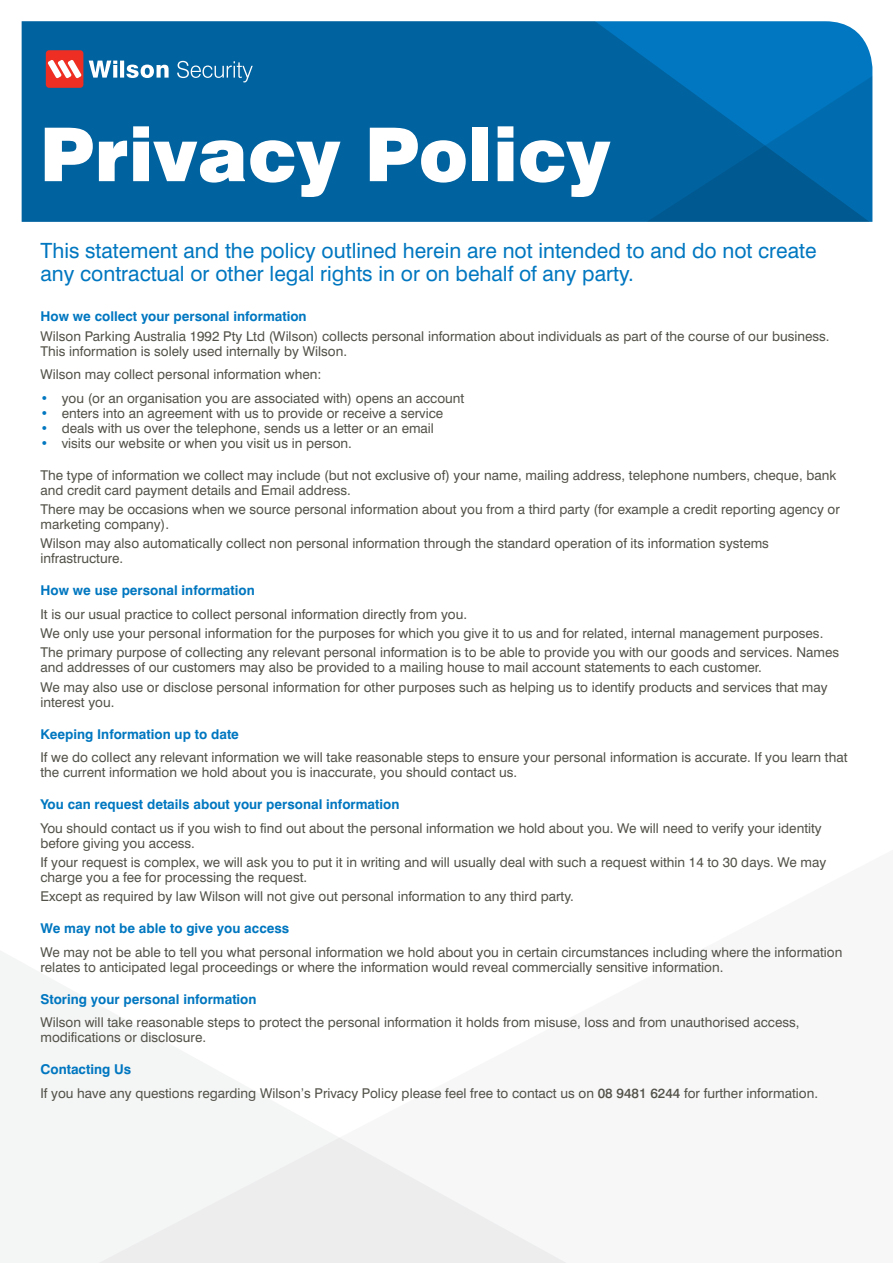
<style>
.page{position:relative;width:893px;height:1263px;background:#fff}
.page>*{position:absolute;margin:0;border:0;box-sizing:border-box;transform-origin:0 0}
.t1{font:900 74.4px "Swiss 721 BT";color:#fff}
.t2{font:21px/22.5px "Swiss 721 BT";color:#0077c0}
.t3{font:13.5px/15px "Swiss 721 BT";color:#535249}
.t4{font:700 13.5px "Swiss 721 BT";color:#0077c0}
.s1{font-weight:700;color:#0077c0}
.s2{color:#0077c0}
.s3{font-weight:500}
</style>
<div class="page">
<div style="left:0;top:951px;width:55px;height:312px;background:#f4f5f5"></div>
<svg style="left:55px;top:981px;width:511px;height:282px;fill:#f4f5f5"></svg>
<div style="left:22px;top:21px;width:839px;height:201px;background:#00629f"></div>
<svg style="left:566px;top:36px;width:306px;height:186px;background:#0068a8"></svg>
<div style="left:46px;top:50px;width:37px;height:38px;background:#ee2e22;border-radius:3px"></div>
<svg style="left:48px;top:60px;width:34px;height:18px"></svg>
<svg style="left:89px;top:61px;width:80px;height:17px"></svg>
<svg style="left:177px;top:61px;width:76px;height:21px;background:#2f7eb0"></svg>
<p class="t1" style="left:40px;top:109px;width:572px">Privacy Policy</p>
<p class="t2" style="left:40px;top:240px;width:778px">This statement and the policy outlined herein are not intended to and do not create any contractual or other legal rights in or on behalf of any party.</p>
<p class="t4" style="left:40px;top:308px;width:268px">How we collect your personal information</p>
<p class="t3" style="left:40px;top:328px;width:791px">Wilson Parking Australia 1992 Pty Ltd (Wilson) collects personal information about individuals as part of the course of our business.<br>This information is solely used internally by Wilson.</p>
<p class="t3" style="left:40px;top:367px;width:283px">Wilson may collect personal information when:</p>
<p class="t3" style="left:40px;top:390px;width:425px"><span class="s1">•</span> you (or an organisation you are associated with) opens an account</p>
<p class="t3" style="left:40px;top:405px;width:404px"><span class="s2">•</span> enters into an agreement with us to provide or receive a service</p>
<p class="t3" style="left:40px;top:420px;width:395px"><span class="s2">•</span> deals with us over the telephone, sends us a letter or an email</p>
<p class="t3" style="left:40px;top:435px;width:313px"><span class="s2">•</span> visits our website or when you visit us in person.</p>
<p class="t3" style="left:40px;top:467px;width:797px">The type of information we collect may include (but not exclusive of) your name, mailing address, telephone numbers, cheque, bank and credit card payment details and Email address.</p>
<p class="t3" style="left:40px;top:502px;width:801px">There may be occasions when we source personal information about you from a third party (for example a credit reporting agency or marketing company).</p>
<p class="t3" style="left:40px;top:536px;width:730px">Wilson may also automatically collect non personal information through the standard operation of its information systems infrastructure.</p>
<p class="t4" style="left:40px;top:582px;width:216px">How we use personal information</p>
<p class="t3" style="left:40px;top:606px;width:428px">It is our usual practice to collect personal information directly from you.</p>
<p class="t3" style="left:40px;top:626px;width:784px">We only use your personal information for the purposes for which you give it to us and for related, internal management purposes.</p>
<p class="t3" style="left:40px;top:645px;width:800px">The primary purpose of collecting any relevant personal information is to be able to provide you with our goods and services. Names and addresses of our customers may also be provided to a mailing house to mail account statements to each customer.</p>
<p class="t3" style="left:40px;top:679px;width:789px">We may also use or disclose personal information for other purposes such as helping us to identify products and services that may interest you.</p>
<p class="t4" style="left:40px;top:725px;width:200px">Keeping Information up to date</p>
<p class="t3" style="left:40px;top:750px;width:809px">If we do collect any relevant information we will take reasonable steps to ensure your personal information is accurate. If you learn that the current information we hold about you is inaccurate, you should contact us.</p>
<p class="t4" style="left:40px;top:796px;width:360px">You can request details about your personal information</p>
<p class="t3" style="left:40px;top:820px;width:783px">You should contact us if you wish to find out about the personal information we hold about you. We will need to verify your identity before giving you access.</p>
<p class="t3" style="left:40px;top:854px;width:787px">If your request is complex, we will ask you to put it in writing and will usually deal with such a request within 14 to 30 days. We may charge you a fee for processing the request.</p>
<p class="t3" style="left:40px;top:889px;width:535px">Except as required by law Wilson will not give out personal information to any third party.</p>
<p class="t4" style="left:40px;top:920px;width:250px">We may not be able to give you access</p>
<p class="t3" style="left:40px;top:944px;width:803px">We may not be able to tell you what personal information we hold about you in certain circumstances including where the information relates to anticipated legal proceedings or where the information would reveal commercially sensitive information.</p>
<p class="t4" style="left:40px;top:990px;width:218px">Storing your personal information</p>
<p class="t3" style="left:40px;top:1015px;width:760px">Wilson will take reasonable steps to protect the personal information it holds from misuse, loss and from unauthorised access, modifications or disclosure.</p>
<p class="t4" style="left:40px;top:1061px;width:92px">Contacting Us</p>
<p class="t3" style="left:40px;top:1085px;width:779px">If you have any questions regarding Wilson’s Privacy Policy please feel free to contact us on <span class="s3">08 9481 6244</span> for further information.</p>
</div>
